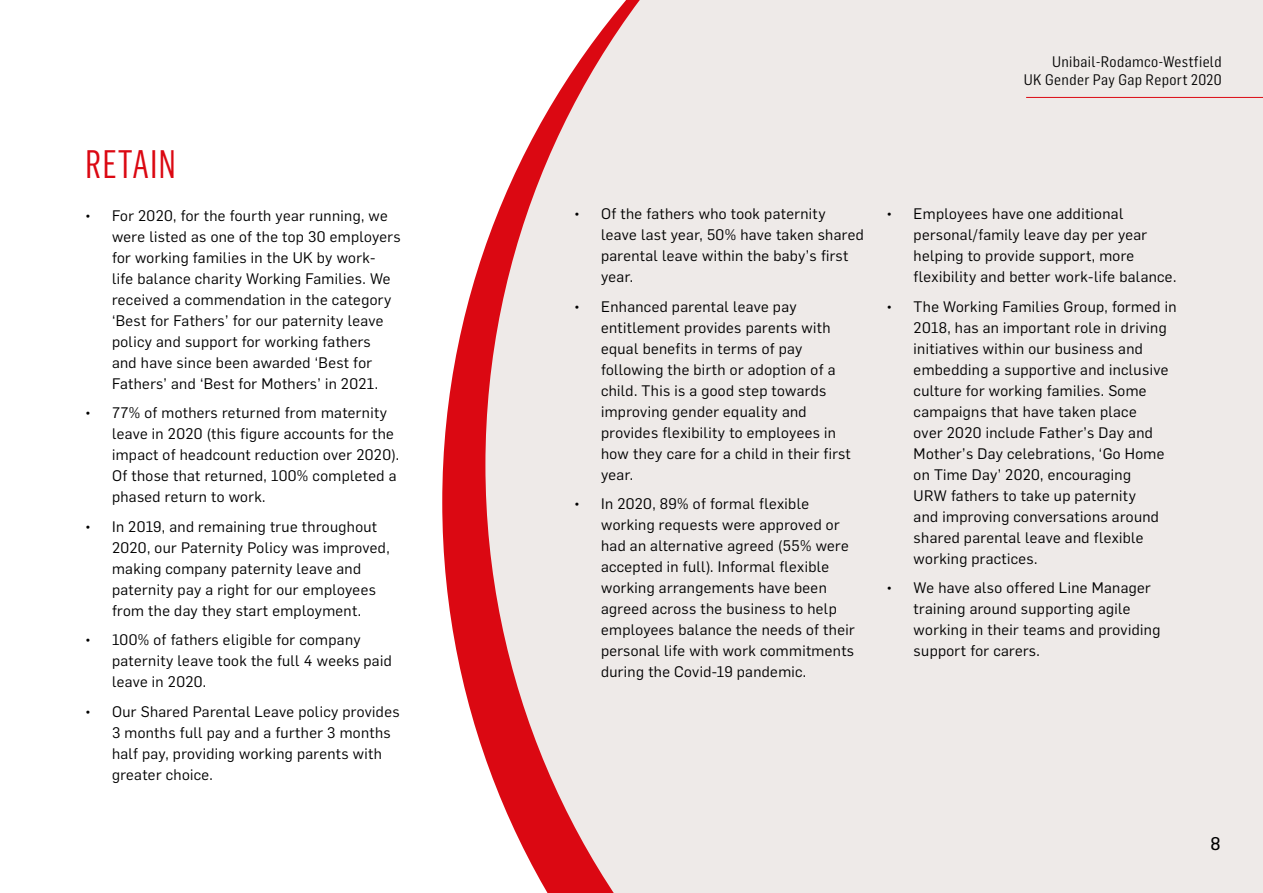
<style>
.page{position:relative;width:1263px;height:893px;background:#fff}
.page>*{position:absolute;margin:0;border:0;box-sizing:border-box;transform-origin:0 0}
.yellow_heading{font:39px "Flama Condensed";letter-spacing:.025em;color:#db0812}
.body_white{font:18px "Flama Basic";color:#000}
.t1{font:15px/21px "Flama";letter-spacing:.025em;color:#000}
.t2{font:15px/18px "Flama Semicondensed";letter-spacing:.025em;color:#000;text-align:right}
</style>
<div class="page">
<svg style="left:442px;top:247px;width:43px;height:510px;fill:#db0812"></svg>
<div style="left:485px;top:0;width:778px;height:893px;background:#eeeae8"></div>
<hr style="left:1026px;top:97px;width:237px;height:1px;background:#db0812">
<p class="yellow_heading" style="left:85px;top:140px;width:93px">RETAIN</p>
<p class="t1" style="left:112px;top:204px;width:290px;text-indent:-27px">• For 2020, for the fourth year running, we were listed as one of the top 30 employers for working families in the UK by work-<br>life balance charity Working Families. We received a commendation in the category ‘Best for Fathers’ for our paternity leave policy and support for working fathers<br>and have since been awarded ‘Best for Fathers’ and ‘Best for Mothers’ in 2021.</p>
<p class="t1" style="left:112px;top:402px;width:288px;text-indent:-27px">• 77% of mothers returned from maternity leave in 2020 (this figure accounts for the impact of headcount reduction over 2020).<br>Of those that returned, 100% completed a phased return to work.</p>
<p class="t1" style="left:112px;top:515px;width:279px;text-indent:-27px">• In 2019, and remaining true throughout 2020, our Paternity Policy was improved, making company paternity leave and paternity pay a right for our employees from the day they start employment.</p>
<p class="t1" style="left:112px;top:629px;width:281px;text-indent:-27px">• 100% of fathers eligible for company paternity leave took the full 4 weeks paid leave in 2020.</p>
<p class="t1" style="left:112px;top:700px;width:289px;text-indent:-27px">• Our Shared Parental Leave policy provides 3 months full pay and a further 3 months half pay, providing working parents with greater choice.</p>
<p class="t2" style="left:1024px;top:52px;width:199px">Unibail-Rodamco-Westfield<br>UK Gender Pay Gap Report 2020</p>
<p class="t1" style="left:601px;top:203px;width:264px;text-indent:-27px">• Of the fathers who took paternity leave last year, 50% have taken shared parental leave within the baby’s first year.</p>
<p class="t1" style="left:601px;top:295px;width:251px;text-indent:-27px">• Enhanced parental leave pay entitlement provides parents with equal benefits in terms of pay following the birth or adoption of a child. This is a good step towards improving gender equality and provides flexibility to employees in how they care for a child in their first year.</p>
<p class="t1" style="left:601px;top:493px;width:255px;text-indent:-27px">• In 2020, 89% of formal flexible working requests were approved or had an alternative agreed (55% were accepted in full). Informal flexible working arrangements have been agreed across the business to help employees balance the needs of their personal life with work commitments during the Covid-19 pandemic.</p>
<p class="t1" style="left:914px;top:203px;width:264px;text-indent:-27px">• Employees have one additional personal/family leave day per year helping to provide support, more flexibility and better work-life balance.</p>
<p class="t1" style="left:914px;top:295px;width:264px;text-indent:-27px">• The Working Families Group, formed in 2018, has an important role in driving initiatives within our business and embedding a supportive and inclusive culture for working families. Some campaigns that have taken place<br>over 2020 include Father’s Day and Mother’s Day celebrations, ‘Go Home on Time Day’ 2020, encouraging<br>URW fathers to take up paternity<br>and improving conversations around shared parental leave and flexible working practices.</p>
<p class="t1" style="left:914px;top:577px;width:248px;text-indent:-27px">• We have also offered Line Manager training around supporting agile working in their teams and providing support for carers.</p>
<p class="body_white" style="left:1210px;top:830px;width:12px">8</p>
</div>
